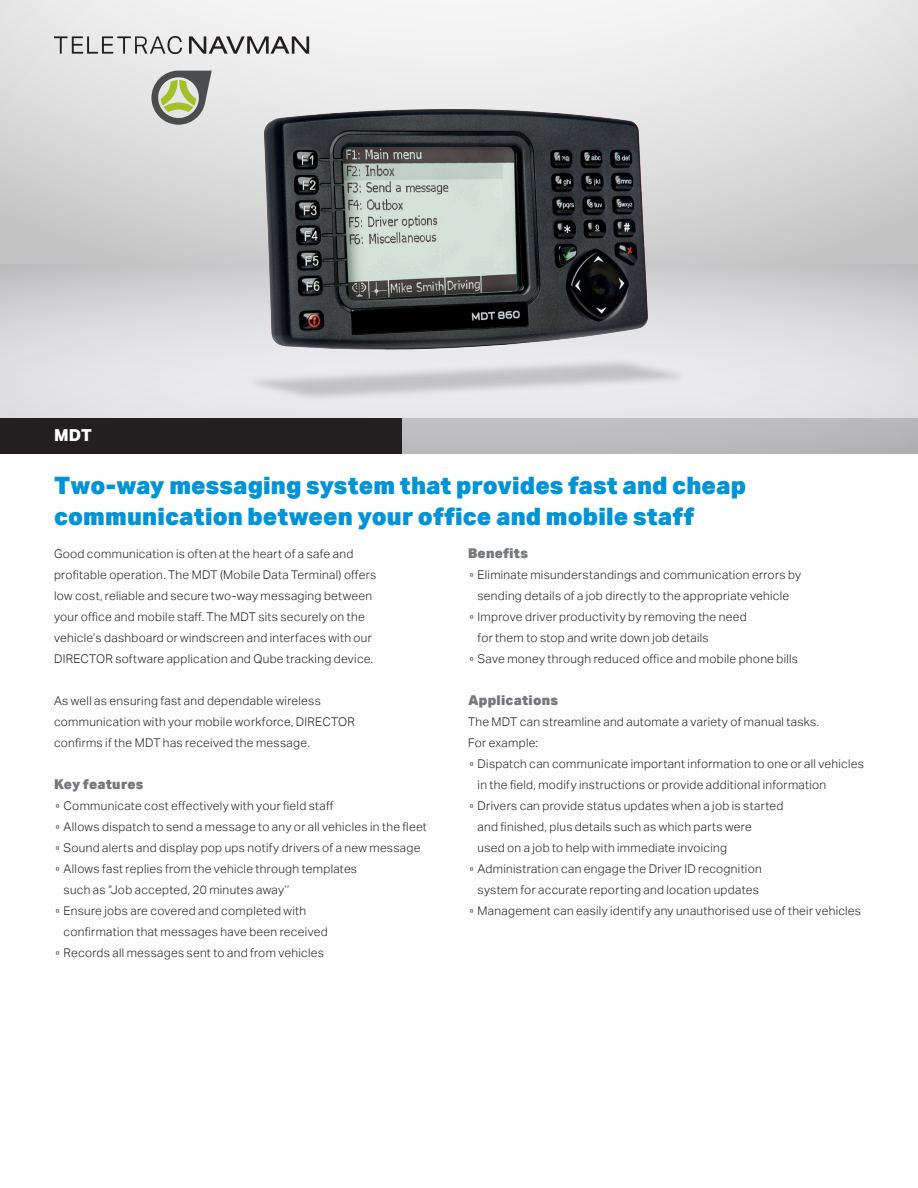
<style>
.page{position:relative;width:918px;height:1188px;background:#fff}
.page>*{position:absolute;margin:0;border:0;box-sizing:border-box;transform-origin:0 0}
.MainTxt-Header{font:900 24px/31.5px "Aktiv Grotesk";letter-spacing:.005em;color:#0094d7}
.FeatureType{font:800 16.5px "Aktiv Grotesk";color:#fff}
.MainTxt-Subhead{font:900 13.5px "Aktiv Grotesk";letter-spacing:.02em;color:#76787b}
.MainTxt-Body_Copy{font:300 12px/21px "Aktiv Grotesk";letter-spacing:.025em;color:#231f20}
.MainTxt-Body_Copy_w{font:300 12px/21px "Aktiv Grotesk";letter-spacing:.025em;color:#231f20}
</style>
<div class="page">
<svg style="left:0;top:263px;width:918px;height:155px;background:#dadadc"></svg>
<div style="left:0;top:0;width:918px;height:263px;background:linear-gradient(to bottom,#f4f4f4,#c3c3c3)"></div>
<div style="left:0;top:418px;width:918px;height:36px;background:#bbbbbd"></div>
<div style="left:0;top:418px;width:401px;height:36px;background:#231f20"></div>
<img style="left:182px;top:80px;width:536px;height:337px">
<svg style="left:189px;top:36px;width:120px;height:18px"></svg>
<svg style="left:54px;top:36px;width:128px;height:18px;background:#b9b8b9"></svg>
<svg style="left:151px;top:71px;width:61px;height:54px;background:#a0a58c"></svg>
<p class="FeatureType" style="left:54px;top:425px;width:39px">MDT</p>
<p class="MainTxt-Header" style="left:54px;top:469px;width:694px">Two-way messaging system that provides fast and cheap communication between your office and mobile staff</p>
<p class="MainTxt-Body_Copy_w" style="left:54px;top:543px;width:324px">Good communication is often at the heart of a safe and profitable operation. The MDT (Mobile Data Terminal) offers low cost, reliable and secure two-way messaging between your office and mobile staff. The MDT sits securely on the vehicle’s dashboard or windscreen and interfaces with our DIRECTOR software application and Qube tracking device.</p>
<p class="MainTxt-Body_Copy_w" style="left:54px;top:690px;width:302px">As well as ensuring fast and dependable wireless communication with your mobile workforce, DIRECTOR confirms if the MDT has received the message.</p>
<p class="MainTxt-Subhead" style="left:54px;top:775px;width:91px">Key features</p>
<p class="MainTxt-Body_Copy" style="left:54px;top:795px;width:281px">▫ Communicate cost effectively with your field staff</p>
<p class="MainTxt-Body_Copy" style="left:54px;top:816px;width:374px">▫ Allows dispatch to send a message to any or all vehicles in the fleet</p>
<p class="MainTxt-Body_Copy" style="left:54px;top:837px;width:368px">▫ Sound alerts and display pop ups notify drivers of a new message</p>
<p class="MainTxt-Body_Copy" style="left:64px;top:858px;width:295px;text-indent:-10px">▫ Allows fast replies from the vehicle through templates such as “Job accepted, 20 minutes away’’</p>
<p class="MainTxt-Body_Copy" style="left:64px;top:900px;width:266px;text-indent:-10px">▫ Ensure jobs are covered and completed with confirmation that messages have been received</p>
<p class="MainTxt-Body_Copy" style="left:54px;top:942px;width:271px">▫ Records all messages sent to and from vehicles</p>
<p class="MainTxt-Subhead" style="left:468px;top:544px;width:61px">Benefits</p>
<p class="MainTxt-Body_Copy" style="left:468px;top:564px;width:335px;text-align:center">▫ Eliminate misunderstandings and communication errors by sending details of a job directly to the appropriate vehicle</p>
<p class="MainTxt-Body_Copy" style="left:478px;top:606px;width:271px;text-indent:-10px">▫ Improve driver productivity by removing the need for them to stop and write down job details</p>
<p class="MainTxt-Body_Copy" style="left:468px;top:648px;width:332px">▫ Save money through reduced office and mobile phone bills</p>
<p class="MainTxt-Subhead" style="left:468px;top:691px;width:92px">Applications</p>
<p class="MainTxt-Body_Copy" style="left:468px;top:711px;width:353px">The MDT can streamline and automate a variety of manual tasks.<br>For example:</p>
<p class="MainTxt-Body_Copy" style="left:478px;top:753px;width:388px;text-indent:-10px">▫ Dispatch can communicate important information to one or all vehicles in the field, modify instructions or provide additional information</p>
<p class="MainTxt-Body_Copy" style="left:478px;top:795px;width:307px;text-indent:-10px">▫ Drivers can provide status updates when a job is started and finished, plus details such as which parts were<br>used on a job to help with immediate invoicing</p>
<p class="MainTxt-Body_Copy" style="left:468px;top:858px;width:295px;text-align:center">▫ Administration can engage the Driver ID recognition system for accurate reporting and location updates</p>
<p class="MainTxt-Body_Copy" style="left:468px;top:900px;width:395px">▫ Management can easily identify any unauthorised use of their vehicles</p>
</div>
